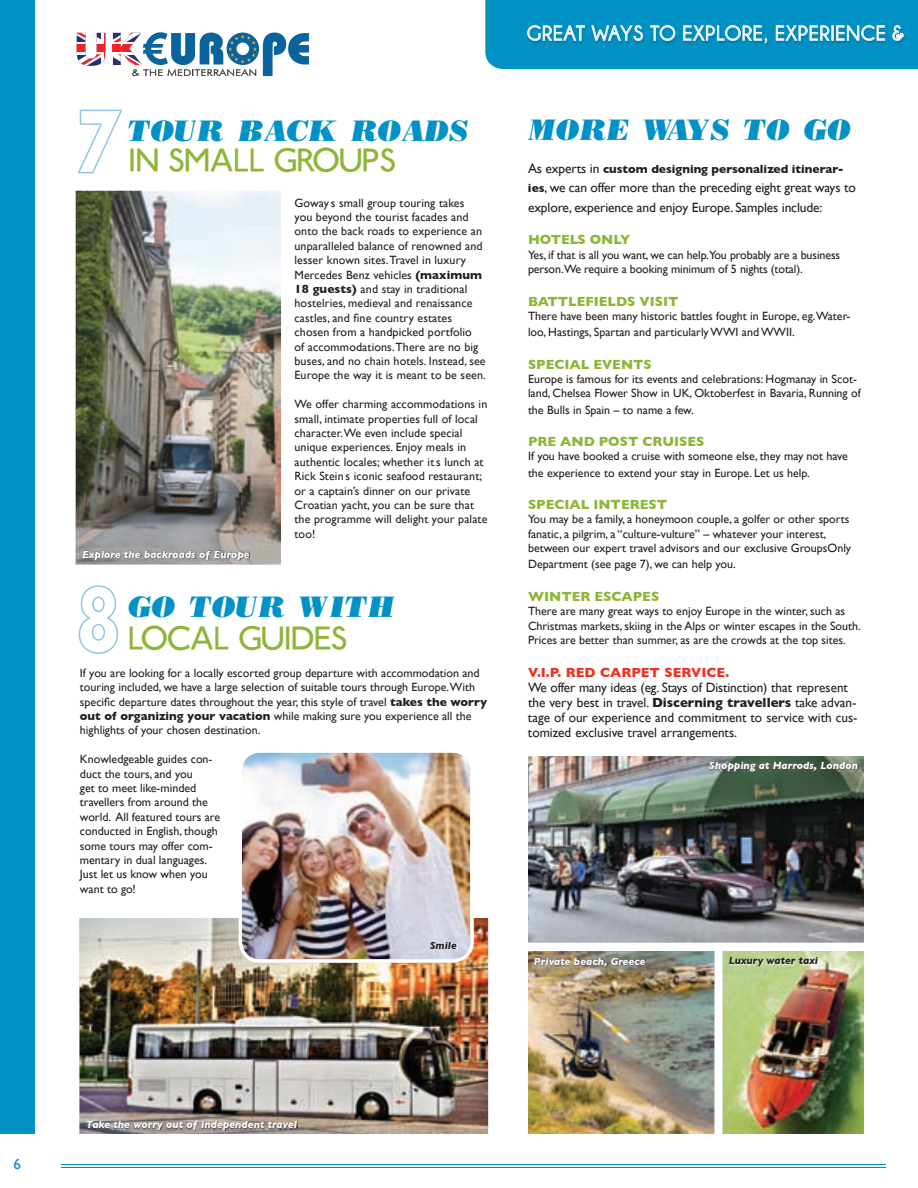
<style>
.page{position:relative;width:918px;height:1188px;background:#fff}
.page>*{position:absolute;margin:0;border:0;box-sizing:border-box;transform-origin:0 0}
.t1{font:36px "Ubahn";color:#8db638}
.t2{font:italic 900 34.5px "Boston";color:#0092c7}
.t3{font:700 21px "Champagne&Limousines";letter-spacing:.04em;color:#fff}
.t4{font:15px "Gill Sans";color:#0092c7}
.t5{font:13.5px/15px "Gill Sans";letter-spacing:-.01em;color:#231f20}
.t6{font:700 13.5px "Gill Sans";color:#8db638}
.t7{font:700 13.5px "Gill Sans";color:#ef3122}
.t8{font:12px/14.4px "Gill Sans";color:#231f20}
.t9{font:700 12px "Gill Sans";color:#231f20}
.t10{font:italic 700 10.5px "Gill Sans";color:#fff}
.t11{font:italic 700 10.5px "Gill Sans";color:#231f20}
.s1{font-weight:700}
.s2{font-family:"Ubahn";font-weight:400}
.s3{font-weight:400;font-size:13.5px}
.s4{font-weight:700;font-size:12px}
</style>
<div class="page">
<hr style="left:61px;top:1167px;width:825px;height:1px;background:#0092c7">
<hr style="left:61px;top:1164px;width:825px;height:1px;background:#0092c7">
<div style="left:0;top:0;width:35px;height:1134px;background:#0092c5"></div>
<svg style="left:79px;top:585px;width:39px;height:69px"></svg>
<svg style="left:78px;top:110px;width:44px;height:63px"></svg>
<img style="left:80px;top:918px;width:408px;height:216px">
<img style="left:528px;top:756px;width:336px;height:187px">
<img style="left:528px;top:951px;width:186px;height:183px">
<img style="left:723px;top:951px;width:141px;height:183px">
<svg style="left:77px;top:32px;width:232px;height:44px"></svg>
<svg style="left:485px;top:0;width:433px;height:69px;background:#0c95c5"></svg>
<img style="left:76px;top:191px;width:205px;height:373px">
<img style="left:83px;top:551px;width:167px;height:10px">
<img style="left:239px;top:752px;width:235px;height:211px">
<img style="left:431px;top:942px;width:26px;height:7px">
<img style="left:87px;top:1121px;width:211px;height:10px">
<img style="left:535px;top:958px;width:111px;height:8px">
<img style="left:730px;top:957px;width:88px;height:10px">
<img style="left:710px;top:762px;width:148px;height:9px">
<h2 class="t2" style="left:129px;top:111px;width:342px">TOUR BACK ROADS</h2>
<h1 class="t1" style="left:129px;top:143px;width:269px">IN SMALL GROUPS</h1>
<p class="t10" style="left:83px;top:548px;width:169px">Explore the backroads of Europe</p>
<p class="t8" style="left:295px;top:195px;width:193px">GowayÕ s small group touring takes<br>you beyond the tourist facades and onto the back roads to experience an unparalleled balance of renowned and lesser known sites. Travel in luxury Mercedes Benz vehicles <span class="s1">(maximum 18 guests)</span> and stay in traditional hostelries, medieval and renaissance castles, and fine country estates chosen from a handpicked portfolio<br>of accommodations. There are no big buses, and no chain hotels. Instead, see Europe the way it is meant to be seen.</p>
<p class="t8" style="left:295px;top:397px;width:194px">We offer charming accommodations in small, intimate properties full of local character. We even include special unique experiences. Enjoy meals in authentic locales; whether itÕ s lunch at Rick SteinÕ s iconic seafood restaurant; or a captain’s dinner on our private Croatian yacht, you can be sure that the programme will delight your palate too!</p>
<h2 class="t2" style="left:129px;top:586px;width:268px">GO TOUR WITH</h2>
<h1 class="t1" style="left:129px;top:621px;width:220px">LOCAL GUIDES</h1>
<p class="t8" style="left:80px;top:665px;width:409px">If you are looking for a locally escorted group departure with accommodation and touring included, we have a large selection of suitable tours through Europe.With specific departure dates throughout the year, this style of travel <span class="s1">takes the worry out of organizing your vacation</span> while making sure you experience all the highlights of your chosen destination.</p>
<p class="t8" style="left:80px;top:752px;width:142px">Knowledgeable guides con&shy;duct the tours, and you<br>get to meet like-minded travellers from around the world. All featured tours are conducted in English, though some tours may offer com&shy;mentary in dual languages.<br>Just let us know when you want to go!</p>
<p class="t11" style="left:430px;top:939px;width:28px">Smile</p>
<h3 class="t3" style="left:527px;top:22px;width:378px">GREAT WAYS TO EXPLORE<span class="s2">,</span> EXPERIENCE &amp;</h3>
<h2 class="t2" style="left:528px;top:109px;width:325px">MORE WAYS TO GO</h2>
<p class="t9" style="left:528px;top:162px;width:317px"><span class="s3">As experts in</span> custom designing personalized itinerar-</p>
<p class="t5" style="left:528px;top:178px;width:329px;line-height:19.5px"><span class="s4">ies</span>, we can offer more than the preceding eight great ways to explore, experience and enjoy Europe. Samples include:</p>
<p class="t6" style="left:528px;top:232px;width:104px">HOTELS ONLY</p>
<p class="t8" style="left:528px;top:247px;width:314px">Yes, if that is all you want, we can help.You probably are a business person.We require a booking minimum of 5 nights (total).</p>
<p class="t6" style="left:528px;top:293px;width:152px">BATTLEFIELDS VISIT</p>
<p class="t8" style="left:528px;top:308px;width:324px;line-height:16.2px">There have been many historic battles fought in Europe, eg.Water&shy;loo, Hastings, Spartan and particularly WWI and WWII.</p>
<p class="t6" style="left:528px;top:356px;width:125px">SPECIAL EVENTS</p>
<p class="t8" style="left:528px;top:372px;width:334px">Europe is famous for its events and celebrations: Hogmanay in Scot&shy;land, Chelsea Flower Show in UK, Oktoberfest in Bavaria, Running of</p>
<p class="t8" style="left:528px;top:402px;width:167px">the Bulls in Spain Ð to name a few.</p>
<p class="t6" style="left:528px;top:434px;width:178px">PRE AND POST CRUISES</p>
<p class="t8" style="left:528px;top:448px;width:322px;line-height:16.2px">If you have booked a cruise with someone else, they may not have the experience to extend your stay in Europe. Let us help.</p>
<p class="t6" style="left:528px;top:497px;width:141px">SPECIAL INTEREST</p>
<p class="t8" style="left:528px;top:512px;width:325px">You may be a family, a honeymoon couple, a golfer or other sports fanatic, a pilgrim, a “culture-vulture” – whatever your interest, between our expert travel advisors and our exclusive GroupsOnly</p>
<p class="t8" style="left:528px;top:557px;width:209px">Department (see page 7), we can help you.</p>
<p class="t6" style="left:528px;top:588px;width:133px">WINTER ESCAPES</p>
<p class="t8" style="left:528px;top:604px;width:334px">There are many great ways to enjoy Europe in the winter, such as<br>Christmas markets, skiing in the Alps or winter escapes in the South.<br>Prices are better than summer, as are the crowds at the top sites.</p>
<p class="t7" style="left:528px;top:665px;width:203px">V.I.P. RED CARPET SERVICE.</p>
<p class="t5" style="left:528px;top:680px;width:331px">We offer many ideas (eg. Stays of Distinction) that represent the very best in travel. <span class="s1">Discerning travellers</span> take advan&shy;tage of our experience and commitment to service with cus&shy;tomized exclusive travel arrangements.</p>
<p class="t10" style="left:709px;top:759px;width:150px">Shopping at Harrods, London</p>
<p class="t10" style="left:534px;top:955px;width:113px">Private beach, Greece</p>
<p class="t11" style="left:729px;top:954px;width:91px">Luxury water taxi</p>
<p class="t4" style="left:14px;top:1155px;width:9px">6</p>
<p class="t10" style="left:86px;top:1118px;width:213px">Take the worry out of independent travel</p>
</div>
